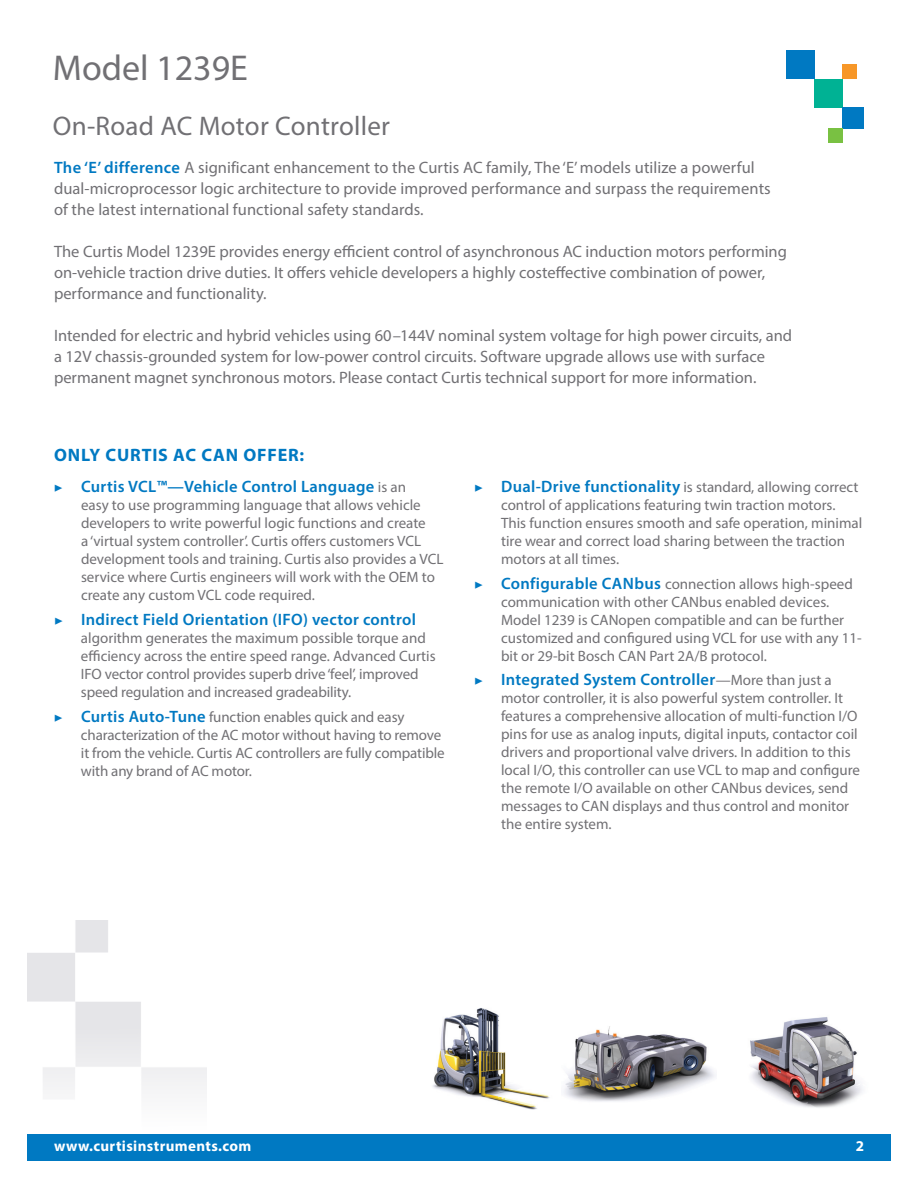
<style>
.page{position:relative;width:918px;height:1188px;background:#fff}
.page>*{position:absolute;margin:0;border:0;box-sizing:border-box;transform-origin:0 0}
.t1{font:36px "Myriad Pro";color:#717074}
.t2{font:27px "Myriad Pro";letter-spacing:.01em;color:#717074}
.t3{font:700 18px "Myriad Pro";letter-spacing:.045em;color:#0079c2}
.t4{font:16.5px/21px "Myriad Pro";color:#717074}
.t5{font:600 16.5px "Myriad Pro";letter-spacing:.02em;color:#0079c2}
.t6{font:15px/18px "Myriad Pro";color:#717074}
.t7{font:700 15px "Myriad Pro";letter-spacing:.025em;color:#fff}
.s1{font-weight:600;color:#0079c2}
.s2{font-family:"Minion Pro";font-weight:400;font-size:15px}
.s3{font-weight:400;font-size:15px;color:#717074}
.s4{font-family:"Minion Pro";color:#0079c2}
.s5{font-weight:600;font-size:16.5px;color:#0079c2}
</style>
<div class="page">
<div style="left:27px;top:1134px;width:864px;height:26px;background:#0079c2"></div>
<div style="left:786px;top:51px;width:29px;height:28px;background:#0079c2"></div>
<div style="left:815px;top:79px;width:28px;height:28px;background:#00b294"></div>
<div style="left:843px;top:107px;width:21px;height:21px;background:#0079c2"></div>
<div style="left:843px;top:65px;width:14px;height:14px;background:#f79728"></div>
<div style="left:829px;top:128px;width:14px;height:14px;background:#79c142"></div>
<img style="left:433px;top:1008px;width:117px;height:102px">
<img style="left:564px;top:1026px;width:151px;height:76px">
<img style="left:750px;top:1017px;width:112px;height:91px">
<img style="left:27px;top:921px;width:180px;height:169px">
<h1 class="t1" style="left:53px;top:46px;width:196px">Model 1239E</h1>
<h2 class="t2" style="left:53px;top:110px;width:339px">On-Road AC Motor Controller</h2>
<p class="t4" style="left:54px;top:157px;width:718px"><span class="s1">The ‘E’ difference</span> A significant enhancement to the Curtis AC family, The ‘E’ models utilize a powerful dual-microprocessor logic architecture to provide improved performance and surpass the requirements of the latest international functional safety standards.</p>
<p class="t4" style="left:54px;top:241px;width:735px">The Curtis Model 1239E provides energy efficient control of asynchronous AC induction motors performing on-vehicle traction drive duties. It offers vehicle developers a highly costeffective combination of power, performance and functionality.</p>
<p class="t4" style="left:54px;top:325px;width:740px">Intended for electric and hybrid vehicles using 60–144V nominal system voltage for high power circuits, and a 12V chassis-grounded system for low-power control circuits. Software upgrade allows use with surface permanent magnet synchronous motors. Please contact Curtis technical support for more information.</p>
<p class="t3" style="left:54px;top:443px;width:251px">ONLY CURTIS AC CAN OFFER:</p>
<p class="t5" style="left:54px;top:476px;width:354px"><span class="s2">▶</span> Curtis VCL™—Vehicle Control Language <span class="s3">is an</span></p>
<p class="t6" style="left:81px;top:496px;width:364px">easy to use programming language that allows vehicle developers to write powerful logic functions and create<br>a ‘virtual system controller’. Curtis offers customers VCL development tools and training. Curtis also provides a VCL service where Curtis engineers will work with the OEM to create any custom VCL code required.</p>
<p class="t5" style="left:54px;top:609px;width:363px"><span class="s2">▶</span> Indirect Field Orientation (IFO) vector control</p>
<p class="t6" style="left:81px;top:629px;width:356px">algorithm generates the maximum possible torque and efficiency across the entire speed range. Advanced Curtis IFO vector control provides superb drive ‘feel’, improved speed regulation and increased gradeability.</p>
<p class="t6" style="left:81px;top:707px;width:365px;text-indent:-27px"><span class="s4">▶</span> <span class="s5">Curtis Auto-Tune</span> function enables quick and easy characterization of the AC motor without having to remove it from the vehicle. Curtis AC controllers are fully compatible with any brand of AC motor.</p>
<p class="t6" style="left:501px;top:478px;width:363px;text-indent:-27px"><span class="s4">▶</span> <span class="s5">Dual-Drive functionality</span> is standard, allowing correct control of applications featuring twin traction motors.<br>This function ensures smooth and safe operation, minimal tire wear and correct load sharing between the traction motors at all times.</p>
<p class="t6" style="left:501px;top:574px;width:362px;text-indent:-27px"><span class="s4">▶</span> <span class="s5">Configurable CANbus</span> connection allows high-speed communication with other CANbus enabled devices.<br>Model 1239 is CANopen compatible and can be further customized and configured using VCL for use with any 11- bit or 29-bit Bosch CAN Part 2A/B protocol.</p>
<p class="t5" style="left:474px;top:669px;width:359px"><span class="s2">▶</span> Integrated System Controller<span class="s3">—More than just a</span></p>
<p class="t6" style="left:501px;top:689px;width:361px">motor controller, it is also powerful system controller. It features a comprehensive allocation of multi-function I/O pins for use as analog inputs, digital inputs, contactor coil drivers and proportional valve drivers. In addition to this local I/O, this controller can use VCL to map and configure the remote I/O available on other CANbus devices, send messages to CAN displays and thus control and monitor the entire system.</p>
<p class="t7" style="left:54px;top:1136px;width:199px">www.curtisinstruments.com</p>
<p class="t7" style="left:856px;top:1136px;width:10px">2</p>
</div>
